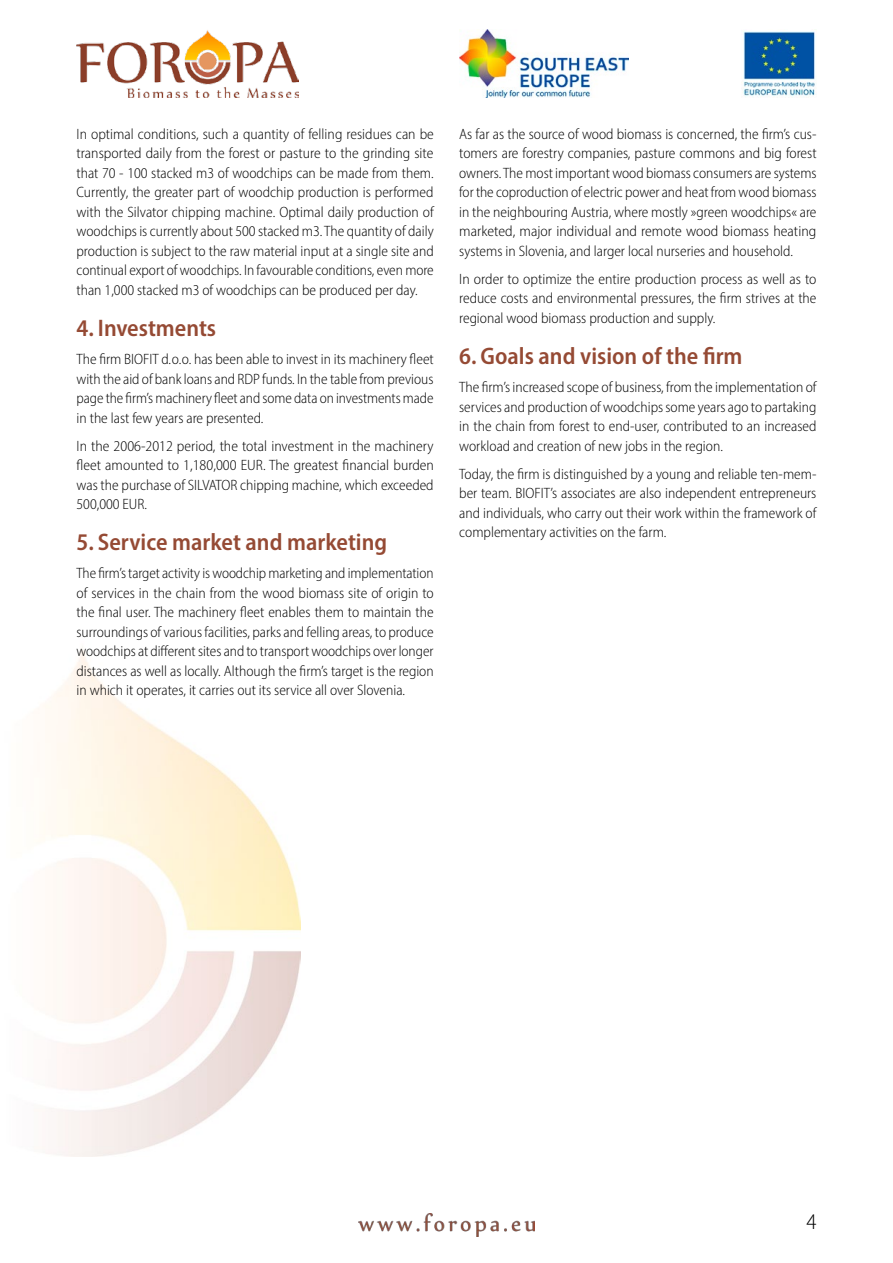
<style>
.page{position:relative;width:893px;height:1263px;background:#fff}
.page>*{position:absolute;margin:0;border:0;box-sizing:border-box;transform-origin:0 0}
.t1{font:600 semi-condensed 24px "Myriad Pro";color:#954a34}
.t2{font:300 semi-condensed 22.5px "Myriad Pro";color:#000}
.t3{font:300 semi-condensed 15px/19.5px "Myriad Pro";color:#000;text-align:justify}
</style>
<div class="page">
<img style="left:358px;top:1214px;width:177px;height:22px">
<img style="left:43px;top:647px;width:258px;height:510px">
<img style="left:77px;top:30px;width:222px;height:67px">
<img style="left:459px;top:29px;width:169px;height:68px">
<img style="left:743px;top:31px;width:72px;height:66px">
<p class="t3" style="left:77px;top:124px;width:359px">In optimal conditions, such a quantity of felling residues can be transported daily from the forest or pasture to the grinding site that 70 - 100 stacked m3 of woodchips can be made from them.<br>Currently, the greater part of woodchip production is performed with the Silvator chipping machine. Optimal daily production of woodchips is currently about 500 stacked m3. The quantity of daily production is subject to the raw material input at a single site and continual export of woodchips. In favourable conditions, even more than 1,000 stacked m3 of woodchips can be produced per day.</p>
<h1 class="t1" style="left:77px;top:313px;width:141px">4. Investments</h1>
<p class="t3" style="left:77px;top:349px;width:359px">The firm BIOFIT d.o.o. has been able to invest in its machinery fleet with the aid of bank loans and RDP funds. In the table from previous page the firm’s machinery fleet and some data on investments made in the last few years are presented.</p>
<p class="t3" style="left:77px;top:436px;width:359px">In the 2006-2012 period, the total investment in the machinery fleet amounted to 1,180,000 EUR. The greatest financial burden was the purchase of SILVATOR chipping machine, which exceeded 500,000 EUR.</p>
<h1 class="t1" style="left:77px;top:527px;width:312px">5. Service market and marketing</h1>
<p class="t3" style="left:77px;top:563px;width:359px">The firm’s target activity is woodchip marketing and implementation of services in the chain from the wood biomass site of origin to the final user. The machinery fleet enables them to maintain the surroundings of various facilities, parks and felling areas, to produce woodchips at different sites and to transport woodchips over longer distances as well as locally. Although the firm’s target is the region in which it operates, it carries out its service all over Slovenia.</p>
<p class="t3" style="left:459px;top:124px;width:359px">As far as the source of wood biomass is concerned, the firm’s cus&shy;tomers are forestry companies, pasture commons and big forest owners. The most important wood biomass consumers are systems for the coproduction of electric power and heat from wood biomass in the neighbouring Austria, where mostly »green woodchips« are marketed, major individual and remote wood biomass heating systems in Slovenia, and larger local nurseries and household.</p>
<p class="t3" style="left:459px;top:269px;width:359px">In order to optimize the entire production process as well as to reduce costs and environmental pressures, the firm strives at the regional wood biomass production and supply.</p>
<h1 class="t1" style="left:459px;top:341px;width:285px">6. Goals and vision of the firm</h1>
<p class="t3" style="left:459px;top:377px;width:359px">The firm’s increased scope of business, from the implementation of services and production of woodchips some years ago to partaking in the chain from forest to end-user, contributed to an increased workload and creation of new jobs in the region.</p>
<p class="t3" style="left:459px;top:464px;width:359px">Today, the firm is distinguished by a young and reliable ten-mem&shy;ber team. BIOFIT’s associates are also independent entrepreneurs and individuals, who carry out their work within the framework of complementary activities on the farm.</p>
<h2 class="t2" style="left:806px;top:1208px;width:12px">4</h2>
</div>
